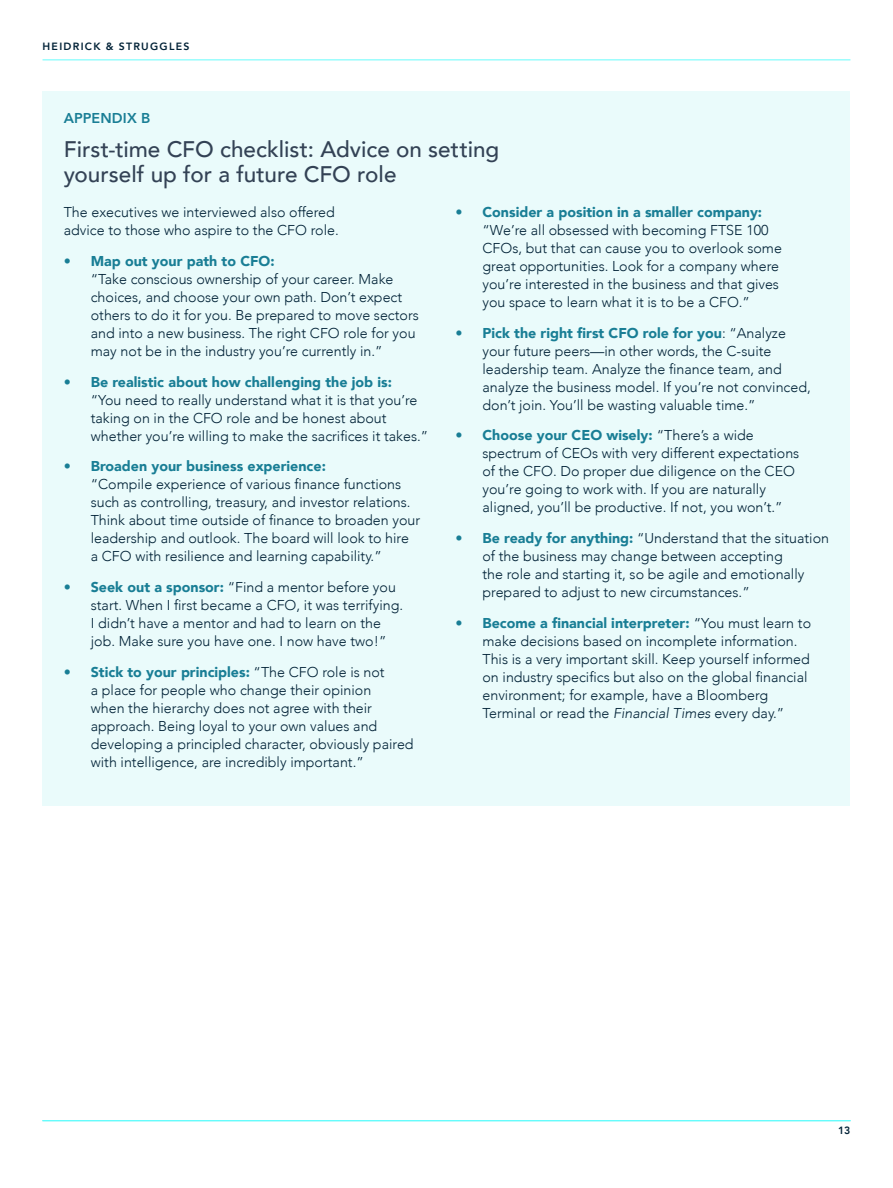
<style>
.page{position:relative;width:893px;height:1188px;background:#fff}
.page>*{position:absolute;margin:0;border:0;box-sizing:border-box;transform-origin:0 0}
.t1{font:500 22.5px/25.5px "Avenir";color:#334255}
.t2{font:300 14.25px/18px "Avenir";color:#002136}
.t3{font:900 14.25px "Avenir";color:#197e95}
.t4{font:800 14.25px "Avenir";letter-spacing:.01em;color:#197e95}
.t5{font:800 10.5px "Avenir";letter-spacing:.12em;color:#002136}
.s1{font-weight:900;color:#197e95}
.s2{font-style:italic}
</style>
<div class="page">
<div style="left:43px;top:91px;width:807px;height:715px;background:#eafbfb"></div>
<hr style="left:43px;top:59px;width:807px;height:1px;background:#66fcfc">
<hr style="left:43px;top:1120px;width:807px;height:1px;background:#66fcfc">
<p class="t5" style="left:43px;top:38px;width:148px">HEIDRICK &amp; STRUGGLES</p>
<p class="t4" style="left:64px;top:106px;width:88px">APPENDIX B</p>
<h1 class="t1" style="left:64px;top:135px;width:437px">First-time CFO checklist: Advice on setting yourself up for a future CFO role</h1>
<p class="t2" style="left:64px;top:203px;width:276px">The executives we interviewed also offered advice to those who aspire to the CFO role.</p>
<p class="t3" style="left:64px;top:249px;width:212px">• Map out your path to CFO:</p>
<p class="t2" style="left:91px;top:270px;width:330px">“Take conscious ownership of your career. Make choices, and choose your own path. Don’t expect others to do it for you. Be prepared to move sectors and into a new business. The right CFO role for you may not be in the industry you’re currently in.”</p>
<p class="t3" style="left:64px;top:369px;width:330px">• Be realistic about how challenging the job is:</p>
<p class="t2" style="left:91px;top:391px;width:339px">“You need to really understand what it is that you’re taking on in the CFO role and be honest about whether you’re willing to make the sacrifices it takes.”</p>
<p class="t3" style="left:64px;top:454px;width:264px">• Broaden your business experience:</p>
<p class="t2" style="left:91px;top:475px;width:331px">“Compile experience of various finance functions such as controlling, treasury, and investor relations.<br>Think about time outside of finance to broaden your leadership and outlook. The board will look to hire<br>a CFO with resilience and learning capability.”</p>
<p class="t2" style="left:91px;top:578px;width:314px;text-indent:-27px"><span class="s1">• Seek out a sponsor:</span> “Find a mentor before you start. When I first became a CFO, it was terrifying.<br>I didn’t have a mentor and had to learn on the job. Make sure you have one. I now have two!”</p>
<p class="t2" style="left:91px;top:663px;width:324px;text-indent:-27px"><span class="s1">• Stick to your principles:</span> “The CFO role is not<br>a place for people who change their opinion<br>when the hierarchy does not agree with their approach. Being loyal to your own values and developing a principled character, obviously paired with intelligence, are incredibly important.”</p>
<p class="t3" style="left:455px;top:200px;width:308px">• Consider a position in a smaller company:</p>
<p class="t2" style="left:482px;top:221px;width:301px">“We’re all obsessed with becoming FTSE 100<br>CFOs, but that can cause you to overlook some great opportunities. Look for a company where you’re interested in the business and that gives you space to learn what it is to be a CFO.”</p>
<p class="t2" style="left:482px;top:324px;width:330px;text-indent:-27px"><span class="s1">• Pick the right first CFO role for you</span>: “Analyze your future peers—in other words, the C-suite leadership team. Analyze the finance team, and analyze the business model. If you’re not convinced, don’t join. You’ll be wasting valuable time.”</p>
<p class="t2" style="left:482px;top:427px;width:318px;text-indent:-27px"><span class="s1">• Choose your CEO wisely:</span> “There’s a wide spectrum of CEOs with very different expectations of the CFO. Do proper due diligence on the CEO you’re going to work with. If you are naturally aligned, you’ll be productive. If not, you won’t.”</p>
<p class="t2" style="left:482px;top:529px;width:348px;text-indent:-27px"><span class="s1">• Be ready for anything:</span> “Understand that the situation of the business may change between accepting<br>the role and starting it, so be agile and emotionally prepared to adjust to new circumstances.”</p>
<p class="t2" style="left:482px;top:614px;width:330px;text-indent:-27px"><span class="s1">• Become a financial interpreter:</span> “You must learn to make decisions based on incomplete information.<br>This is a very important skill. Keep yourself informed on industry specifics but also on the global financial environment; for example, have a Bloomberg Terminal or read the <span class="s2">Financial Times</span> every day.”</p>
<p class="t5" style="left:838px;top:1123px;width:14px">13</p>
</div>
